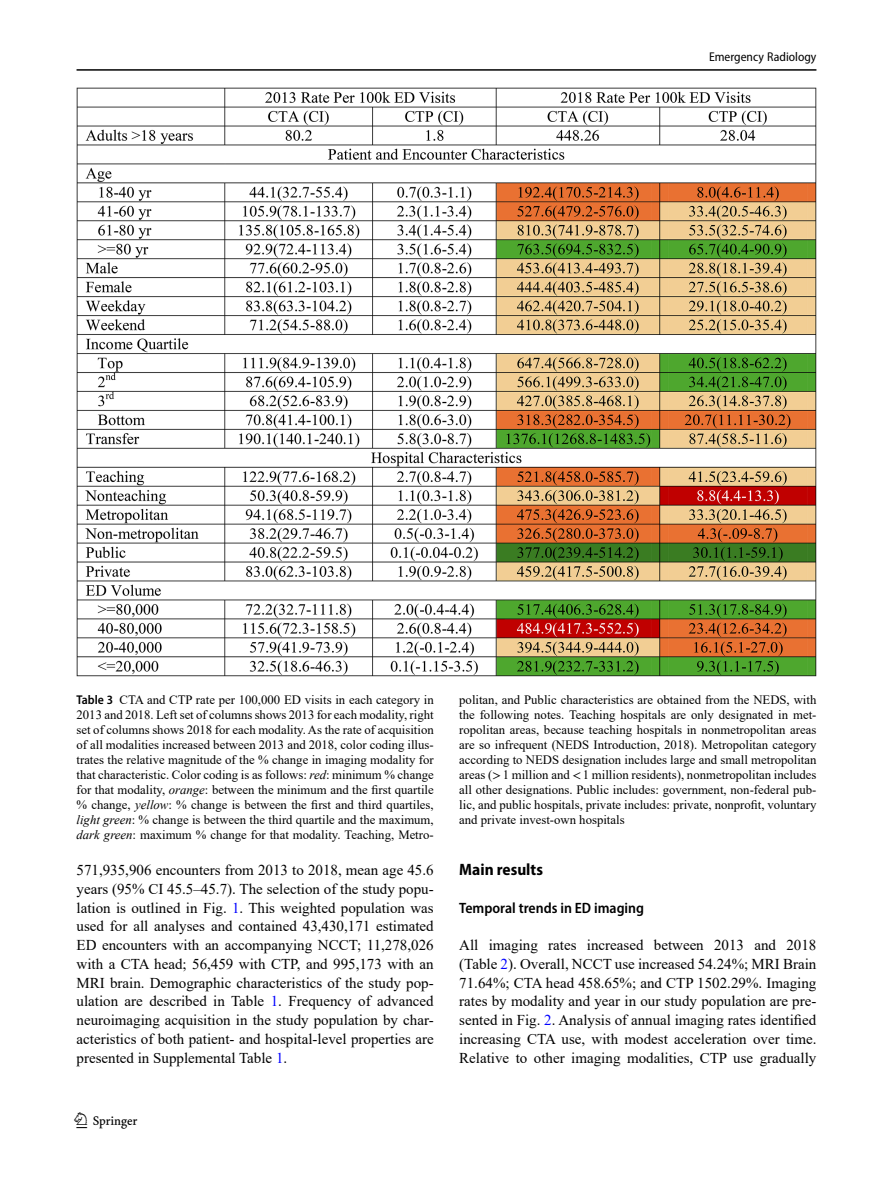
<style>
.page{position:relative;width:893px;height:1187px;background:#fff}
.page>*{position:absolute;margin:0;border:0;box-sizing:border-box;transform-origin:0 0}
.t1{font:22.5px "Springnew";color:#000}
.Head_2{font:700 semi-condensed 16.5px "Myriad Pro";color:#000}
.Body_Text{font:15px/18.8px "Times New Roman";color:#000;text-align:justify}
.Head_3_after_2{font:600 semi-condensed 15px "Myriad Pro";color:#000}
.Figure_Caption{font:12.75px/15px "Times New Roman";color:#000;text-align:justify}
.t2{font:semi-condensed 12.75px "Myriad Pro";color:#000}
.s1{font-family:"Myriad Pro";font-weight:600;font-stretch:semi-condensed}
.s2{font-style:italic}
.s3{font-family:"STIX"}
.s4{color:#00f}
</style>
<div class="page">
<hr style="left:77px;top:69px;width:739px;height:2px;background:#000">
<img style="left:77px;top:87px;width:739px;height:589px">
<p class="t2" style="left:709px;top:49px;width:109px">Emergency Radiology</p>
<p class="Figure_Caption" style="left:77px;top:691px;width:359px"><span class="s1">Table 3</span> CTA and CTP rate per 100,000 ED visits in each category in 2013 and 2018. Left set of columns shows 2013 for each modality, right set of columns shows 2018 for each modality. As the rate of acquisition of all modalities increased between 2013 and 2018, color coding illus&shy;trates the relative magnitude of the % change in imaging modality for that characteristic. Color coding is as follows: <span class="s2">red</span>: minimum % change for that modality, <span class="s2">orange</span>: between the minimum and the first quartile % change, <span class="s2">yellow</span>: % change is between the first and third quartiles, <span class="s2">light green</span>: % change is between the third quartile and the maximum, <span class="s2">dark green</span>: maximum % change for that modality. Teaching, Metro-</p>
<p class="Figure_Caption" style="left:459px;top:691px;width:359px">politan, and Public characteristics are obtained from the NEDS, with the following notes. Teaching hospitals are only designated in met&shy;ropolitan areas, because teaching hospitals in nonmetropolitan areas are so infrequent (NEDS Introduction, 2018). Metropolitan category according to NEDS designation includes large and small metropolitan areas (<span class="s3">&gt;</span>1 million and <span class="s3">&lt;</span>1 million residents), nonmetropolitan includes all other designations. Public includes: government, non-federal pub&shy;lic, and public hospitals, private includes: private, nonprofit, voluntary and private invest-own hospitals</p>
<p class="Body_Text" style="left:77px;top:860px;width:359px">571,935,906 encounters from 2013 to 2018, mean age 45.6 years (95% CI 45.5–45.7). The selection of the study popu&shy;lation is outlined in Fig. <span class="s4">1</span>. This weighted population was used for all analyses and contained 43,430,171 estimated ED encounters with an accompanying NCCT; 11,278,026 with a CTA head; 56,459 with CTP, and 995,173 with an MRI brain. Demographic characteristics of the study pop&shy;ulation are described in Table <span class="s4">1</span>. Frequency of advanced neuroimaging acquisition in the study population by char&shy;acteristics of both patient- and hospital-level properties are presented in Supplemental Table <span class="s4">1</span>.</p>
<h1 class="t1" style="left:77px;top:1107px;width:63px">1 3</h1>
<p class="Head_2" style="left:459px;top:858px;width:85px">Main results</p>
<p class="Head_3_after_2" style="left:459px;top:898px;width:186px">Temporal trends in ED imaging</p>
<p class="Body_Text" style="left:459px;top:935px;width:359px">All imaging rates increased between 2013 and 2018 (Table <span class="s4">2</span>). Overall, NCCT use increased 54.24%; MRI Brain 71.64%; CTA head 458.65%; and CTP 1502.29%. Imaging rates by modality and year in our study population are pre&shy;sented in Fig. <span class="s4">2</span>. Analysis of annual imaging rates identified increasing CTA use, with modest acceleration over time.<br>Relative to other imaging modalities, CTP use gradually</p>
</div>
